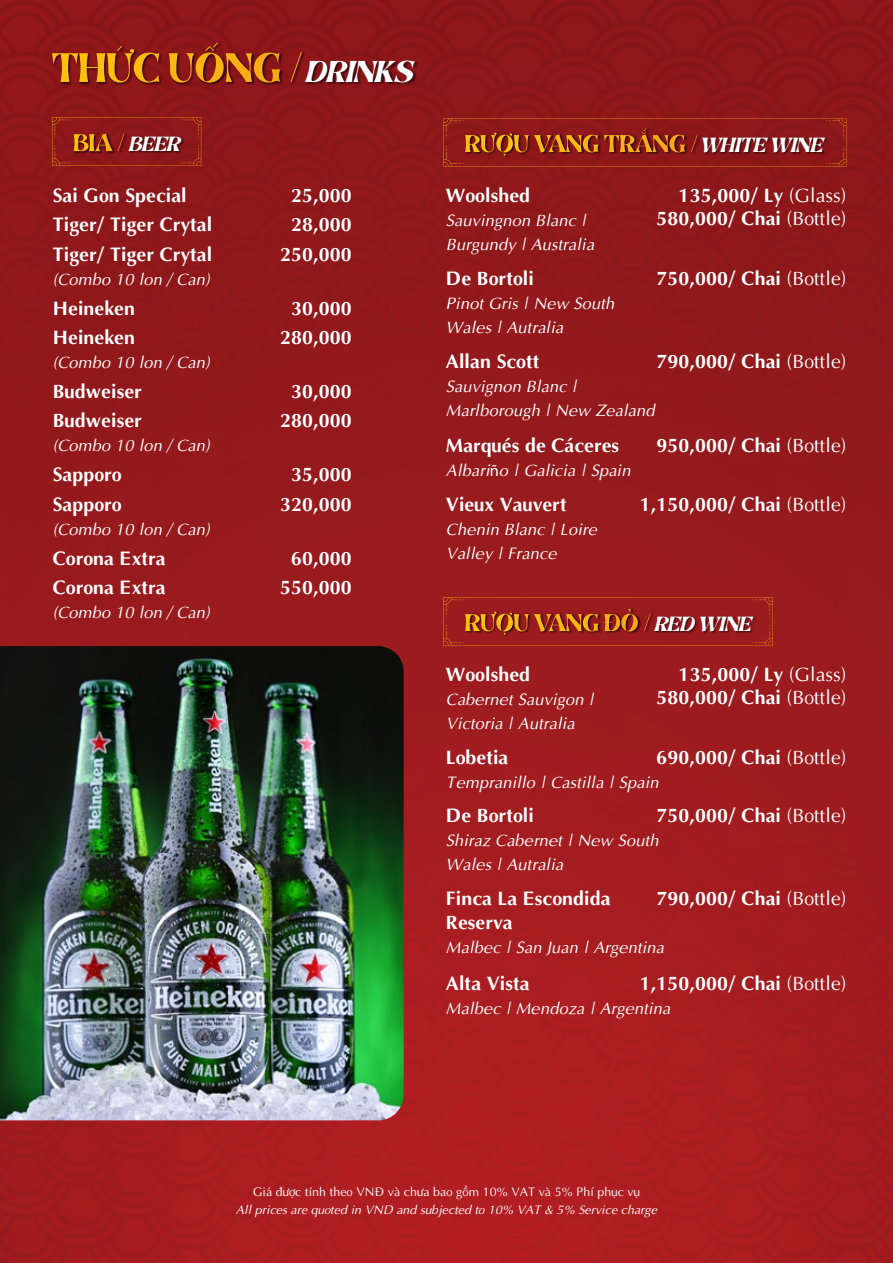
<style>
.page{position:relative;width:893px;height:1263px;background:#fff}
.page>*{position:absolute;margin:0;border:0;box-sizing:border-box;transform-origin:0 0}
.t1{font:italic 24.15px "DFVN Brasika Display Regular";color:#fff}
.t2{font:19.5px/23.4px "SVN Aptimabold";color:#fff;text-align:right}
.t3{font:italic 16.5px/24px "SVN Aptima";color:#fff}
.t4{font:italic 16.5px "DFVN Brasika Display Regular";color:#fff}
.t5{font:italic 12.45px "UTM Aptima";color:#fff}
.t6{font:12.45px "UTM Aptima";color:#fff}
.s1{font-family:"SVN Aptima"}
.s2{font-family:"Myriad Pro";font-style:normal}
</style>
<div class="page">
<img style="left:0;top:0;width:893px;height:1263px">
<img style="left:0;top:646px;width:404px;height:474px">
<svg style="left:52px;top:117px;width:149px;height:49px;background:#942418"></svg>
<img style="left:126px;top:134px;width:61px;height:27px">
<svg style="left:443px;top:118px;width:403px;height:48px;background:#942718"></svg>
<img style="left:697px;top:135px;width:132px;height:27px">
<svg style="left:443px;top:597px;width:330px;height:48px;background:#9f2a1b"></svg>
<img style="left:651px;top:614px;width:107px;height:27px">
<img style="left:51px;top:40px;width:256px;height:47px">
<svg style="left:52px;top:46px;width:107px;height:37px;background:#a64913"></svg>
<svg style="left:169px;top:42px;width:111px;height:41px;background:#a34215"></svg>
<svg style="left:290px;top:52px;width:12px;height:30px"></svg>
<img style="left:301px;top:57px;width:121px;height:40px">
<p class="t1" style="left:304px;top:52px;width:118px">DRINKS</p>
<p class="t4" style="left:128px;top:131px;width:53px">BEER</p>
<p class="t2" style="left:53px;top:182px;width:136px">Sai Gon Special</p>
<p class="t2" style="left:291px;top:182px;width:62px">25,000</p>
<p class="t2" style="left:53px;top:211px;width:161px">Tiger/ Tiger Crytal</p>
<p class="t2" style="left:291px;top:211px;width:62px">28,000</p>
<p class="t2" style="left:53px;top:241px;width:161px">Tiger/ Tiger Crytal</p>
<p class="t3" style="left:53px;top:266px;width:159px">(Combo 10 lon / Can)</p>
<p class="t2" style="left:280px;top:241px;width:73px">250,000</p>
<p class="t2" style="left:53px;top:295px;width:84px">Heineken</p>
<p class="t2" style="left:291px;top:295px;width:62px">30,000</p>
<p class="t2" style="left:53px;top:324px;width:84px">Heineken</p>
<p class="t3" style="left:53px;top:349px;width:159px">(Combo 10 lon / Can)</p>
<p class="t2" style="left:280px;top:324px;width:73px">280,000</p>
<p class="t2" style="left:53px;top:378px;width:91px">Budweiser</p>
<p class="t2" style="left:291px;top:378px;width:62px">30,000</p>
<p class="t2" style="left:53px;top:407px;width:91px">Budweiser</p>
<p class="t3" style="left:53px;top:432px;width:159px">(Combo 10 lon / Can)</p>
<p class="t2" style="left:280px;top:407px;width:73px">280,000</p>
<p class="t2" style="left:53px;top:461px;width:70px">Sapporo</p>
<p class="t2" style="left:291px;top:461px;width:62px">35,000</p>
<p class="t2" style="left:53px;top:491px;width:70px">Sapporo</p>
<p class="t3" style="left:53px;top:516px;width:159px">(Combo 10 lon / Can)</p>
<p class="t2" style="left:280px;top:491px;width:73px">320,000</p>
<p class="t2" style="left:53px;top:545px;width:114px">Corona Extra</p>
<p class="t2" style="left:291px;top:545px;width:62px">60,000</p>
<p class="t2" style="left:53px;top:574px;width:114px">Corona Extra</p>
<p class="t3" style="left:53px;top:599px;width:159px">(Combo 10 lon / Can)</p>
<p class="t2" style="left:280px;top:574px;width:73px">550,000</p>
<p class="t2" style="left:446px;top:182px;width:86px">Woolshed</p>
<p class="t3" style="left:446px;top:207px;width:150px">Sauvingnon Blanc |<br>Burgundy | Australia</p>
<p class="t2" style="left:446px;top:265px;width:90px">De Bortoli</p>
<p class="t3" style="left:446px;top:290px;width:170px">Pinot Gris | New South<br>Wales | Autralia</p>
<p class="t4" style="left:700px;top:132px;width:130px">WHITE WINE</p>
<p class="t2" style="left:656px;top:182px;width:192px">135,000/ Ly <span class="s1">(Glass)<br></span>580,000/ Chai <span class="s1">(Bottle)</span></p>
<p class="t2" style="left:656px;top:265px;width:192px">750,000/ Chai <span class="s1">(Bottle)</span></p>
<p class="t2" style="left:446px;top:348px;width:95px">Allan Scott</p>
<p class="t3" style="left:446px;top:373px;width:210px">Sauvignon Blanc |<br>Marlborough | New Zealand</p>
<p class="t2" style="left:656px;top:348px;width:192px">790,000/ Chai <span class="s1">(Bottle)</span></p>
<p class="t2" style="left:446px;top:432px;width:175px">Marqués de Cáceres</p>
<p class="t3" style="left:446px;top:457px;width:186px">Albari<span class="s2">ñ</span>o | Galicia | Spain</p>
<p class="t2" style="left:446px;top:491px;width:122px">Vieux Vauvert</p>
<p class="t3" style="left:446px;top:516px;width:153px">Chenin Blanc | Loire<br>Valley | France</p>
<p class="t2" style="left:656px;top:432px;width:192px">950,000/ Chai <span class="s1">(Bottle)</span></p>
<p class="t2" style="left:640px;top:491px;width:208px">1,150,000/ Chai <span class="s1">(Bottle)</span></p>
<p class="t2" style="left:446px;top:661px;width:86px">Woolshed</p>
<p class="t3" style="left:446px;top:686px;width:150px">Cabernet Sauvigon |<br>Victoria | Autralia</p>
<p class="t4" style="left:654px;top:611px;width:105px">RED WINE</p>
<p class="t2" style="left:656px;top:661px;width:192px">135,000/ Ly <span class="s1">(Glass)<br></span>580,000/ Chai <span class="s1">(Bottle)</span></p>
<p class="t2" style="left:446px;top:744px;width:64px">Lobetia</p>
<p class="t3" style="left:446px;top:769px;width:214px">Tempranillo | Castilla | Spain</p>
<p class="t2" style="left:656px;top:744px;width:192px">690,000/ Chai <span class="s1">(Bottle)</span></p>
<p class="t2" style="left:446px;top:802px;width:90px">De Bortoli</p>
<p class="t3" style="left:446px;top:827px;width:214px">Shiraz Cabernet | New South<br>Wales | Autralia</p>
<p class="t2" style="left:656px;top:802px;width:192px">750,000/ Chai <span class="s1">(Bottle)</span></p>
<p class="t2" style="left:446px;top:885px;width:166px;line-height:24px;text-align:left">Finca La Escondida<br>Reserva</p>
<p class="t3" style="left:446px;top:934px;width:220px">Malbec | San Juan | Argentina</p>
<p class="t2" style="left:656px;top:885px;width:192px">790,000/ Chai <span class="s1">(Bottle)</span></p>
<p class="t2" style="left:446px;top:970px;width:85px">Alta Vista</p>
<p class="t3" style="left:446px;top:995px;width:226px">Malbec | Mendoza | Argentina</p>
<p class="t2" style="left:640px;top:970px;width:208px">1,150,000/ Chai <span class="s1">(Bottle)</span></p>
<p class="t6" style="left:253px;top:1183px;width:389px">Giá được tính theo VNĐ và chưa bao gồm 10% VAT và 5% Phí phục vụ</p>
<p class="t5" style="left:236px;top:1200px;width:423px">All prices are quoted in VND and subjected to 10% VAT &amp; 5% Service charge</p>
</div>
